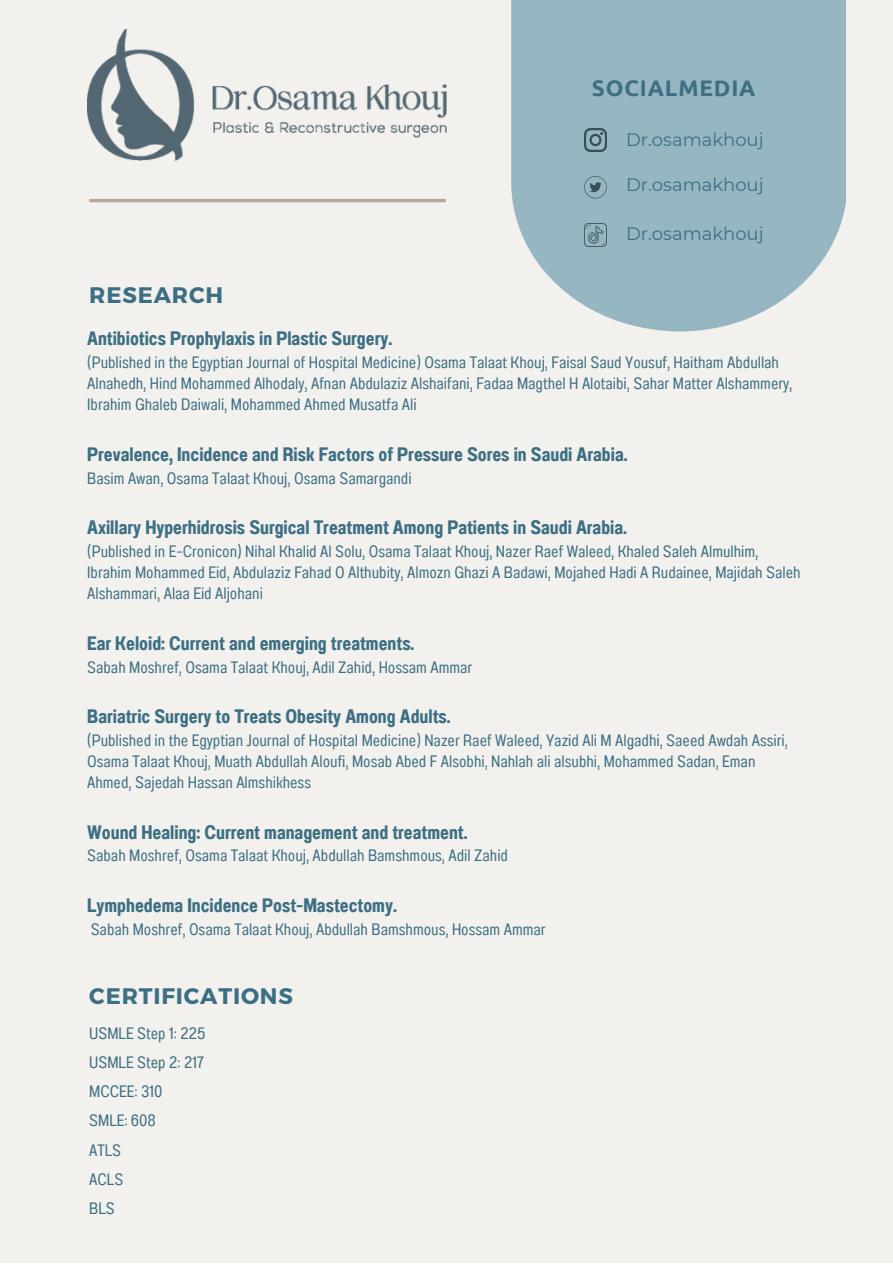
<style>
.page{position:relative;width:893px;height:1264px;background:#fff}
.page>*{position:absolute;margin:0;border:0;box-sizing:border-box;transform-origin:0 0}
.t1{font:700 22.5px "Montserrat";letter-spacing:.04em;color:#3d6f84}
.t2{font:700 22.5px "Ubuntu";letter-spacing:.04em;color:#3d6f84}
.t3{font:19.5px "Anantason Bold Wd 62";color:#3d6f84}
.t4{font:18px "Montserrat";color:#3d6f84}
.t5{font:16.5px/21.3px "Anantason Wd 62";color:#3d6f84}
</style>
<div class="page">
<div style="left:0;top:0;width:892px;height:1262px;background:#f2f1ed"></div>
<svg style="left:511px;top:0;width:334px;height:331px;background:#9ebcc5"></svg>
<hr style="left:89px;top:199px;width:357px;height:3px;background:#b7a597">
<img style="left:87px;top:30px;width:359px;height:130px">
<svg style="left:584px;top:176px;width:22px;height:22px"></svg>
<img style="left:584px;top:129px;width:22px;height:22px">
<img style="left:584px;top:224px;width:22px;height:22px">
<h1 class="t2" style="left:592px;top:75px;width:165px">SOCIALMEDIA</h1>
<p class="t4" style="left:626px;top:128px;width:139px">Dr.osamakhouj</p>
<h1 class="t1" style="left:89px;top:280px;width:135px">RESEARCH</h1>
<p class="t4" style="left:626px;top:174px;width:139px">Dr.osamakhouj</p>
<p class="t4" style="left:626px;top:223px;width:139px">Dr.osamakhouj</p>
<p class="t3" style="left:87px;top:327px;width:306px">Antibiotics Prophylaxis in Plastic Surgery.</p>
<p class="t5" style="left:87px;top:351px;width:706px">(Published in the Egyptian Journal of Hospital Medicine) Osama Talaat Khouj, Faisal Saud Yousuf, Haitham Abdullah<br>Alnahedh, Hind Mohammed Alhodaly, Afnan Abdulaziz Alshaifani, Fadaa Magthel H Alotaibi, Sahar Matter Alshammery,<br>Ibrahim Ghaleb Daiwali, Mohammed Ahmed Musatfa Ali</p>
<p class="t3" style="left:87px;top:443px;width:542px">Prevalence, Incidence and Risk Factors of Pressure Sores in Saudi Arabia.</p>
<p class="t5" style="left:87px;top:467px;width:326px">Basim Awan, Osama Talaat Khouj, Osama Samargandi</p>
<p class="t3" style="left:87px;top:516px;width:541px">Axillary Hyperhidrosis Surgical Treatment Among Patients in Saudi Arabia.</p>
<p class="t5" style="left:87px;top:540px;width:714px">(Published in E-Cronicon) Nihal Khalid Al Solu, Osama Talaat Khouj, Nazer Raef Waleed, Khaled Saleh Almulhim,<br>Ibrahim Mohammed Eid, Abdulaziz Fahad O Althubity, Almozn Ghazi A Badawi, Mojahed Hadi A Rudainee, Majidah Saleh<br>Alshammari, Alaa Eid Aljohani</p>
<p class="t3" style="left:87px;top:632px;width:329px">Ear Keloid: Current and emerging treatments.</p>
<p class="t5" style="left:87px;top:656px;width:386px">Sabah Moshref, Osama Talaat Khouj, Adil Zahid, Hossam Ammar</p>
<p class="t3" style="left:87px;top:705px;width:365px">Bariatric Surgery to Treats Obesity Among Adults.</p>
<p class="t5" style="left:87px;top:729px;width:702px">(Published in the Egyptian Journal of Hospital Medicine) Nazer Raef Waleed, Yazid Ali M Algadhi, Saeed Awdah Assiri,<br>Osama Talaat Khouj, Muath Abdullah Aloufi, Mosab Abed F Alsobhi, Nahlah ali alsubhi, Mohammed Sadan, Eman<br>Ahmed, Sajedah Hassan Almshikhess</p>
<p class="t3" style="left:87px;top:820px;width:382px">Wound Healing: Current management and treatment.</p>
<p class="t5" style="left:87px;top:845px;width:422px">Sabah Moshref, Osama Talaat Khouj, Abdullah Bamshmous, Adil Zahid</p>
<p class="t3" style="left:87px;top:893px;width:311px">Lymphedema Incidence Post-Mastectomy.</p>
<p class="t5" style="left:91px;top:918px;width:456px">Sabah Moshref, Osama Talaat Khouj, Abdullah Bamshmous, Hossam Ammar</p>
<h1 class="t1" style="left:89px;top:981px;width:205px">CERTIFICATIONS</h1>
<p class="t5" style="left:89px;top:1018px;width:118px;line-height:29.2px">USMLE Step 1: 225<br>USMLE Step 2: 217<br>MCCEE: 310<br>SMLE: 608<br>ATLS<br>ACLS<br>BLS</p>
</div>
